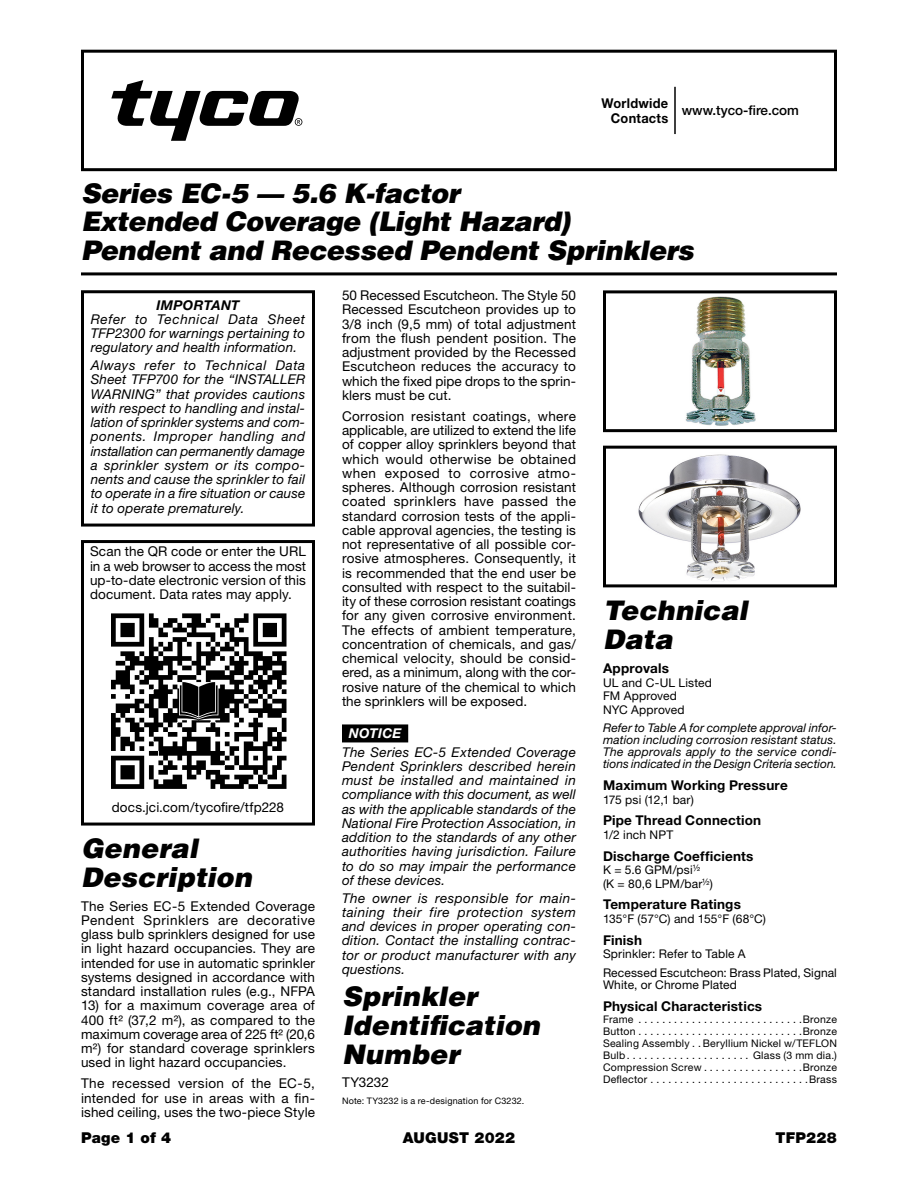
<style>
.page{position:relative;width:918px;height:1188px;background:#fff}
.page>*{position:absolute;margin:0;border:0;box-sizing:border-box;transform-origin:0 0}
.t1{font:italic 900 27px/28.8px "Helvetica LT Std";letter-spacing:-.005em;color:#000}
.t2{font:900 15px "Helvetica Neue LT Std";letter-spacing:.015em;color:#000}
.t3{font:13.5px/14.2px "Helvetica Neue LT Std";letter-spacing:.01em;color:#000;text-align:justify}
.t4{font:italic 13.5px/14.2px "Helvetica Neue LT Std";letter-spacing:.015em;color:#000;text-align:justify}
.t5{font:700 13.5px "Helvetica Neue LT Std";letter-spacing:.015em;color:#000}
.t6{font:700 13.5px/15px "Helvetica Neue LT Std";letter-spacing:.015em;color:#000;text-align:right;scale:.95 1}
.t7{font:500 13.5px "Helvetica Neue LT Std";color:#000}
.t8{font:italic 700 13.5px "Helvetica Neue LT Std";letter-spacing:.025em;color:#000}
.t9{font:italic 700 13.5px "Helvetica Neue LT Std";letter-spacing:.02em;color:#fff}
.t10{font:12px/13.5px "Helvetica Neue LT Std";letter-spacing:.01em;color:#000}
.t11{font:italic 12px/12px "Helvetica Neue LT Std";letter-spacing:.005em;color:#000;text-align:justify}
.t12{font:10.5px/12px "Helvetica Neue LT Std";letter-spacing:.025em;color:#000;text-align:justify}
.t13{font:9px "Helvetica Neue LT Std";letter-spacing:.02em;color:#000}
</style>
<div class="page">
<div style="left:81px;top:50px;width:756px;height:121px;border:3px solid #000"></div>
<hr style="left:81px;top:272px;width:756px;height:3px;background:#000">
<hr style="left:674px;top:87px;width:2px;height:47px;background:#000">
<svg style="left:111px;top:80px;width:191px;height:61px"></svg>
<div style="left:81px;top:290px;width:234px;height:237px;border:3px solid #000"></div>
<div style="left:81px;top:540px;width:234px;height:286px;border:3px solid #000"></div>
<svg style="left:111px;top:613px;width:175px;height:176px"></svg>
<div style="left:342px;top:724px;width:66px;height:18px;background:#000"></div>
<img style="left:685px;top:296px;width:71px;height:130px">
<div style="left:603px;top:290px;width:234px;height:142px;border:3px solid #000"></div>
<img style="left:638px;top:454px;width:163px;height:128px">
<div style="left:603px;top:446px;width:234px;height:141px;border:3px solid #000"></div>
<p class="t6" style="left:602px;top:95px;width:72px">Worldwide<br>Contacts</p>
<p class="t7" style="left:682px;top:102px;width:119px">www.tyco-fire.com</p>
<h1 class="t1" style="left:81px;top:178px;width:614px">Series EC-5 — 5.6 K-factor<br>Extended Coverage (Light Hazard)<br>Pendent and Recessed Pendent Sprinklers</h1>
<p class="t8" style="left:156px;top:296px;width:85px">IMPORTANT</p>
<p class="t4" style="left:91px;top:312px;width:216px">Refer to Technical Data Sheet TFP2300 for warnings pertaining to regulatory and health information.</p>
<p class="t4" style="left:91px;top:358px;width:216px">Always refer to Technical Data Sheet TFP700 for the “INSTALLER WARNING” that provides cautions with respect to handling and instal&shy;lation of sprinkler systems and com&shy;ponents. Improper handling and installation can permanently damage a sprinkler system or its compo&shy;nents and cause the sprinkler to fail to operate in a fire situation or cause it to operate prematurely.</p>
<p class="t3" style="left:90px;top:544px;width:218px">Scan the QR code or enter the URL in a web browser to access the most up-to-date electronic version of this document. Data rates may apply.</p>
<p class="t3" style="left:112px;top:800px;width:174px">docs.jci.com/tycofire/tfp228</p>
<h1 class="t1" style="left:81px;top:834px;width:172px">General<br>Description</h1>
<p class="t3" style="left:81px;top:899px;width:236px">The Series EC-5 Extended Coverage Pendent Sprinklers are decorative glass bulb sprinklers designed for use in light hazard occupancies. They are intended for use in automatic sprinkler systems designed in accordance with standard installation rules (e.g., NFPA</p>
<p class="t3" style="left:81px;top:998px;width:236px">13) for a maximum coverage area of 400 ft² (37,2 m²), as compared to the maximum coverage area of 225 ft² (20,6 m²) for standard coverage sprinklers used in light hazard occupancies.</p>
<p class="t3" style="left:81px;top:1076px;width:236px">The recessed version of the EC-5, intended for use in areas with a fin&shy;ished ceiling, uses the two-piece Style</p>
<p class="t3" style="left:342px;top:288px;width:236px">50 Recessed Escutcheon. The Style 50<br>Recessed Escutcheon provides up to 3/8 inch (9,5 mm) of total adjustment from the flush pendent position. The adjustment provided by the Recessed Escutcheon reduces the accuracy to which the fixed pipe drops to the sprin&shy;klers must be cut.</p>
<p class="t3" style="left:342px;top:409px;width:236px">Corrosion resistant coatings, where applicable, are utilized to extend the life of copper alloy sprinklers beyond that which would otherwise be obtained when exposed to corrosive atmo&shy;spheres. Although corrosion resistant coated sprinklers have passed the standard corrosion tests of the appli&shy;cable approval agencies, the testing is not representative of all possible cor&shy;rosive atmospheres. Consequently, it is recommended that the end user be consulted with respect to the suitabil&shy;ity of these corrosion resistant coatings for any given corrosive environment.<br>The effects of ambient temperature, concentration of chemicals, and gas/ chemical velocity, should be consid&shy;ered, as a minimum, along with the cor&shy;rosive nature of the chemical to which the sprinklers will be exposed.</p>
<p class="t9" style="left:349px;top:725px;width:54px">NOTICE</p>
<p class="t4" style="left:342px;top:745px;width:236px">The Series EC-5 Extended Coverage Pendent Sprinklers described herein must be installed and maintained in compliance with this document, as well as with the applicable standards of the National Fire Protection Association, in addition to the standards of any other authorities having jurisdiction. Failure to do so may impair the performance of these devices.</p>
<p class="t4" style="left:342px;top:890px;width:236px">The owner is responsible for main&shy;taining their fire protection system and devices in proper operating con&shy;dition. Contact the installing contrac&shy;tor or product manufacturer with any questions.</p>
<h1 class="t1" style="left:342px;top:982px;width:199px">Sprinkler<br>Identification<br>Number</h1>
<p class="t3" style="left:342px;top:1075px;width:48px">TY3232</p>
<p class="t13" style="left:342px;top:1096px;width:184px">Note: TY3232 is a re-designation for C3232.</p>
<h1 class="t1" style="left:603px;top:596px;width:146px">Technical<br>Data</h1>
<p class="t5" style="left:603px;top:660px;width:67px">Approvals</p>
<p class="t10" style="left:603px;top:676px;width:110px">UL and C-UL Listed<br>FM Approved<br>NYC Approved</p>
<p class="t11" style="left:603px;top:722px;width:235px">Refer to Table A for complete approval infor&shy;mation including corrosion resistant status.<br>The approvals apply to the service condi&shy;tions indicated in the Design Criteria section.</p>
<p class="t5" style="left:603px;top:777px;width:186px">Maximum Working Pressure</p>
<p class="t10" style="left:603px;top:793px;width:92px">175 psi (12,1 bar)</p>
<p class="t5" style="left:603px;top:812px;width:160px">Pipe Thread Connection</p>
<p class="t10" style="left:603px;top:828px;width:72px">1/2 inch NPT</p>
<p class="t5" style="left:603px;top:848px;width:152px">Discharge Coefficients</p>
<p class="t10" style="left:603px;top:863px;width:112px">K = 5.6 GPM/psi<sup>½ </sup>(K = 80,6 LPM/bar<sup>½</sup>)</p>
<p class="t5" style="left:603px;top:896px;width:139px">Temperature Ratings</p>
<p class="t10" style="left:603px;top:912px;width:165px">135°F (57°C) and 155°F (68°C)</p>
<p class="t5" style="left:603px;top:932px;width:41px">Finish</p>
<p class="t10" style="left:603px;top:944px;width:235px;line-height:18.8px">Sprinkler: Refer to Table A<br>Recessed Escutcheon: Brass Plated, Signal</p>
<p class="t10" style="left:603px;top:978px;width:135px">White, or Chrome Plated</p>
<p class="t5" style="left:603px;top:998px;width:161px">Physical Characteristics</p>
<p class="t12" style="left:603px;top:1013px;width:32px">Frame</p>
<p class="t12" style="left:803px;top:1013px;width:36px">Bronze</p>
<p class="t12" style="left:603px;top:1025px;width:34px">Button</p>
<p class="t12" style="left:603px;top:1025px;width:236px;text-indent:200px">Bronze Sealing Assembly.. Beryllium Nickel w/TEFLON Bulb......................</p>
<p class="t12" style="left:753px;top:1049px;width:85px">Glass (3 mm dia.)</p>
<p class="t12" style="left:603px;top:1061px;width:100px">Compression Screw</p>
<p class="t12" style="left:803px;top:1061px;width:36px">Bronze</p>
<p class="t12" style="left:603px;top:1073px;width:46px">Deflector</p>
<p class="t12" style="left:809px;top:1073px;width:29px">Brass</p>
<p class="t2" style="left:81px;top:1128px;width:92px">Page 1 of 4</p>
<p class="t2" style="left:403px;top:1128px;width:114px">AUGUST 2022</p>
<p class="t2" style="left:776px;top:1128px;width:63px">TFP228</p>
</div>
